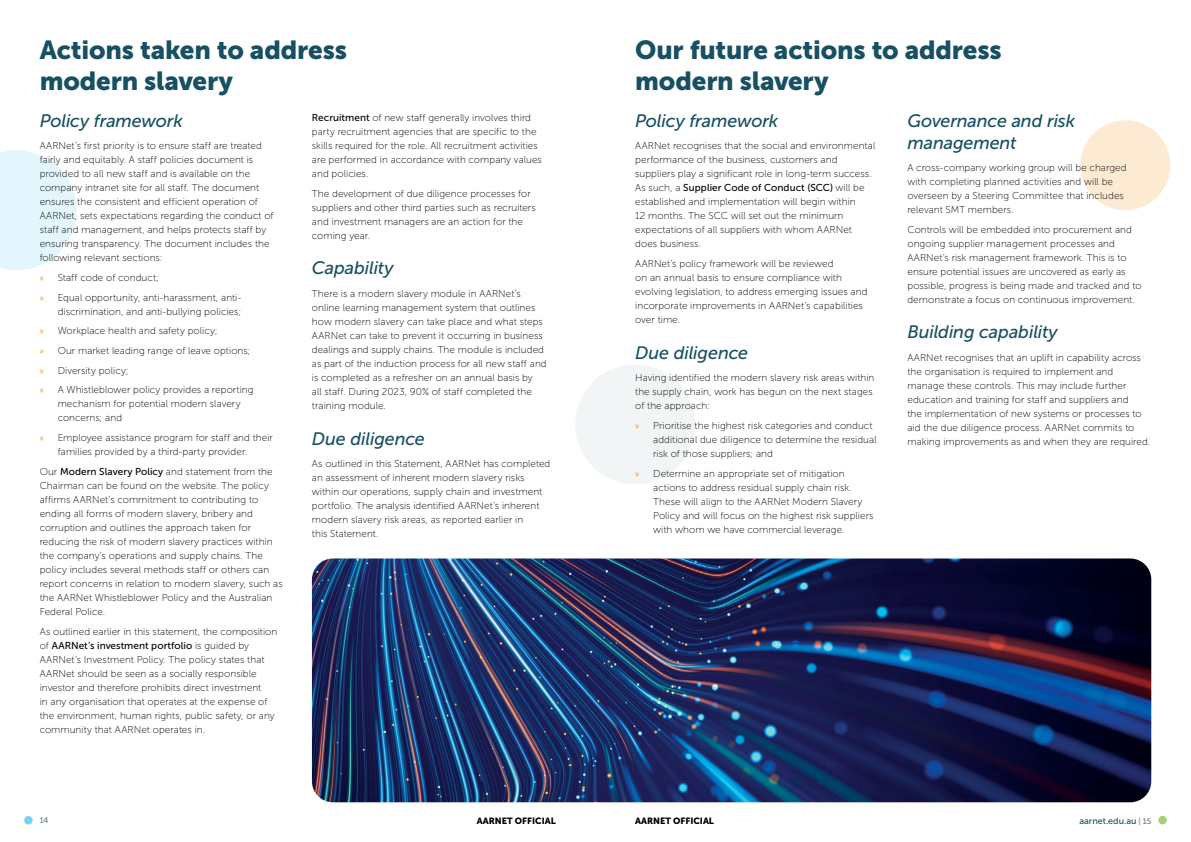
<style>
.page{position:relative;width:1191px;height:842px;background:#fff}
.page>*{position:absolute;margin:0;border:0;box-sizing:border-box;transform-origin:0 0}
.t1{font:26px/31.2px "Museo Sans 900";letter-spacing:-.005em;color:#175062}
.t2{font:italic 18px/21.6px "Museo Sans 500";letter-spacing:-.01em;color:#175062}
.t3{font:10px/14px "Museo Sans 100";letter-spacing:.005em;color:#000}
.t4{font:10px "Museo Sans 500";letter-spacing:.005em;color:#000}
.t5{font:9px "Museo Sans 900";color:#000}
.t6{font:9px "Museo Sans 500";color:#175062}
.t7{font:8px "Museo Sans 500";color:#69747a}
.s1{font-family:"Museo Sans 500"}
.s2{font-family:"Myriad Pro";color:#f7941e}
.s3{font-family:"Museo Sans 100"}
.s4{font-size:8px;color:#69747a}
</style>
<div class="page">
<div style="left:24px;top:816px;width:9px;height:8px;background:#74d1f7;border-radius:50%"></div>
<div style="left:1158px;top:816px;width:8px;height:8px;background:#a3d17c;border-radius:50%"></div>
<svg style="left:0;top:150px;width:77px;height:120px"></svg>
<svg style="left:576px;top:365px;width:119px;height:119px"></svg>
<svg style="left:1080px;top:120px;width:91px;height:90px"></svg>
<img style="left:312px;top:558px;width:839px;height:244px">
<h1 class="t1" style="left:40px;top:34px;width:309px">Actions taken to address modern slavery</h1>
<p class="t3" style="left:312px;top:111px;width:231px"><span class="s1">Recruitment</span> of new staff generally involves third party recruitment agencies that are specific to the skills required for the role. All recruitment activities are performed in accordance with company values and policies.</p>
<p class="t3" style="left:312px;top:186px;width:225px">The development of due diligence processes for suppliers and other third parties such as recruiters and investment managers are an action for the coming year.</p>
<h2 class="t2" style="left:312px;top:257px;width:83px">Capability</h2>
<p class="t3" style="left:312px;top:287px;width:236px">There is a modern slavery module in AARNet’s online learning management system that outlines how modern slavery can take place and what steps AARNet can take to prevent it occurring in business dealings and supply chains. The module is included as part of the induction process for all new staff and is completed as a refresher on an annual basis by<br>all staff. During 2023, 90% of staff completed the training module.</p>
<h2 class="t2" style="left:312px;top:428px;width:114px">Due diligence</h2>
<p class="t3" style="left:312px;top:457px;width:240px">As outlined in this Statement, AARNet has completed an assessment of inherent modern slavery risks within our operations, supply chain and investment portfolio. The analysis identified AARNet’s inherent modern slavery risk areas, as reported earlier in<br>this Statement.</p>
<h2 class="t2" style="left:40px;top:110px;width:145px">Policy framework</h2>
<p class="t3" style="left:40px;top:139px;width:235px">AARNet’s first priority is to ensure staff are treated fairly and equitably. A staff policies document is provided to all new staff and is available on the company intranet site for all staff. The document ensures the consistent and efficient operation of AARNet, sets expectations regarding the conduct of staff and management, and helps protects staff by ensuring transparency. The document includes the following relevant sections:</p>
<p class="t3" style="left:40px;top:268px;width:203px;line-height:19.7px"><span class="s2">»</span> Staff code of conduct;<br><span class="s2">»</span> Equal opportunity, anti-harassment, anti-</p>
<p class="t3" style="left:40px;top:302px;width:215px;line-height:19.7px;text-indent:18px">discrimination, and anti-bullying policies;<br><span class="s2">»</span> Workplace health and safety policy;<br><span class="s2">»</span> Our market leading range of leave options; <span class="s2">»</span> Diversity policy;<br><span class="s2">»</span> A Whistleblower policy provides a reporting</p>
<p class="t3" style="left:58px;top:397px;width:184px">mechanism for potential modern slavery concerns; and</p>
<p class="t3" style="left:58px;top:431px;width:217px;text-indent:-18px"><span class="s2">»</span> Employee assistance program for staff and their families provided by a third-party provider.</p>
<p class="t3" style="left:40px;top:464px;width:244px">Our <span class="s1">Modern Slavery Policy</span> and statement from the Chairman can be found on the website. The policy affirms AARNet’s commitment to contributing to ending all forms of modern slavery, bribery and corruption and outlines the approach taken for reducing the risk of modern slavery practices within the company’s operations and supply chains. The policy includes several methods staff or others can report concerns in relation to modern slavery, such as the AARNet Whistleblower Policy and the Australian Federal Police.</p>
<p class="t3" style="left:40px;top:624px;width:239px">As outlined earlier in this statement, the composition</p>
<p class="t4" style="left:40px;top:640px;width:211px"><span class="s3">of</span> AARNet’s investment portfolio <span class="s3">is guided by</span></p>
<p class="t3" style="left:40px;top:652px;width:237px">AARNet’s Investment Policy. The policy states that AARNet should be seen as a socially responsible investor and therefore prohibits direct investment<br>in any organisation that operates at the expense of the environment, human rights, public safety, or any community that AARNet operates in.</p>
<h1 class="t1" style="left:635px;top:34px;width:368px">Our future actions to address modern slavery</h1>
<h2 class="t2" style="left:907px;top:110px;width:169px">Governance and risk management</h2>
<p class="t3" style="left:907px;top:161px;width:221px">A cross-company working group will be charged with completing planned activities and will be overseen by a Steering Committee that includes relevant SMT members.</p>
<p class="t3" style="left:907px;top:222px;width:236px">Controls will be embedded into procurement and ongoing supplier management processes and AARNet’s risk management framework. This is to ensure potential issues are uncovered as early as possible, progress is being made and tracked and to demonstrate a focus on continuous improvement.</p>
<h2 class="t2" style="left:907px;top:321px;width:152px">Building capability</h2>
<p class="t3" style="left:907px;top:351px;width:244px">AARNet recognises that an uplift in capability across the organisation is required to implement and manage these controls. This may include further education and training for staff and suppliers and<br>the implementation of new systems or processes to aid the due diligence process. AARNet commits to making improvements as and when they are required.</p>
<h2 class="t2" style="left:635px;top:110px;width:145px">Policy framework</h2>
<p class="t3" style="left:635px;top:139px;width:242px">AARNet recognises that the social and environmental performance of the business, customers and suppliers play a significant role in long-term success.</p>
<p class="t4" style="left:635px;top:182px;width:231px"><span class="s3">As such, a</span> Supplier Code of Conduct (SCC) <span class="s3">will be</span></p>
<p class="t3" style="left:635px;top:195px;width:222px">established and implementation will begin within 12 months. The SCC will set out the minimum expectations of all suppliers with whom AARNet does business.</p>
<p class="t3" style="left:635px;top:257px;width:234px">AARNet’s policy framework will be reviewed<br>on an annual basis to ensure compliance with evolving legislation, to address emerging issues and incorporate improvements in AARNet’s capabilities over time.</p>
<h2 class="t2" style="left:635px;top:342px;width:114px">Due diligence</h2>
<p class="t3" style="left:635px;top:371px;width:241px">Having identified the modern slavery risk areas within the supply chain, work has begun on the next stages of the approach:</p>
<p class="t3" style="left:653px;top:419px;width:225px;text-indent:-18px"><span class="s2">»</span> Prioritise the highest risk categories and conduct additional due diligence to determine the residual risk of those suppliers; and</p>
<p class="t3" style="left:653px;top:466px;width:222px;text-indent:-18px"><span class="s2">»</span> Determine an appropriate set of mitigation actions to address residual supply chain risk.<br>These will align to the AARNet Modern Slavery Policy and will focus on the highest risk suppliers with whom we have commercial leverage.</p>
<p class="t7" style="left:40px;top:816px;width:10px">14</p>
<p class="t5" style="left:477px;top:815px;width:80px">AARNET OFFICIAL</p>
<p class="t5" style="left:635px;top:815px;width:80px">AARNET OFFICIAL</p>
<p class="t6" style="left:1079px;top:816px;width:73px">aarnet.edu.au <span class="s4">| 15</span></p>
</div>
